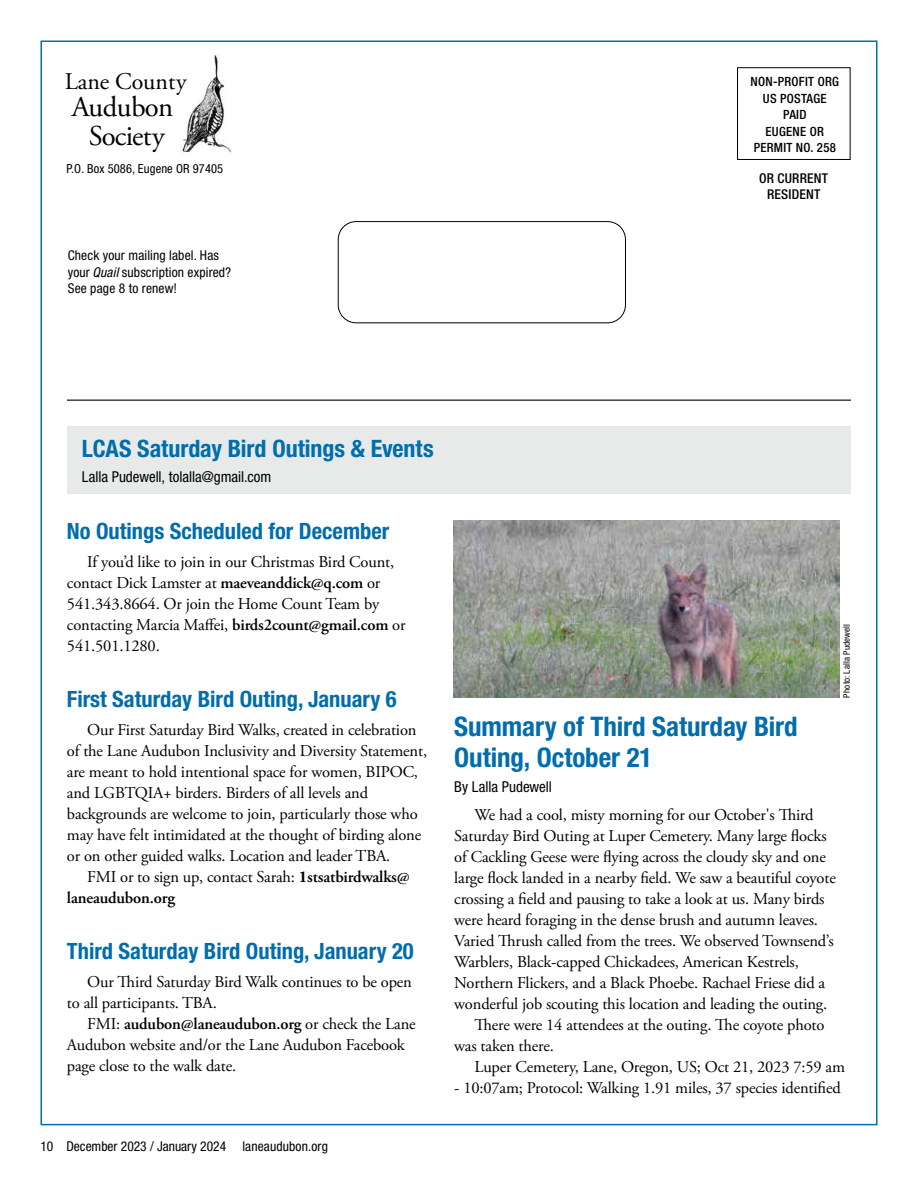
<style>
.page{position:relative;width:918px;height:1188px;background:#fff}
.page>*{position:absolute;margin:0;border:0;box-sizing:border-box;transform-origin:0 0}
.t1{font:28.65px/28.7px "Adobe Garamond Pro";letter-spacing:-.025em;color:#000;text-align:center}
.t2{font:700 condensed 27px/31.5px "Helvetica Neue LT Std";color:#006dad}
.t3{font:700 condensed 24px "Helvetica Neue LT Std";letter-spacing:-.005em;color:#006dad}
.t4{font:23.85px "Adobe Garamond Pro";color:#000}
.t5{font:700 condensed 22.5px "Helvetica Neue LT Std";color:#006dad}
.t6{font:16.5px/21px "Adobe Garamond Pro";letter-spacing:-.01em;color:#000}
.t7{font:600 16.5px/21px "Adobe Garamond Pro";letter-spacing:-.01em;color:#000}
.t8{font:condensed 15px "Helvetica Neue LT Std";color:#000}
.t9{font:condensed 13.5px/16.2px "Helvetica Neue LT Std";letter-spacing:.01em;color:#000}
.t10{font:500 condensed 13.5px/16.2px "Helvetica Neue LT Std";letter-spacing:.015em;color:#000;text-align:center}
.t11{font:500 condensed 12.75px/16.5px "Helvetica Neue LT Std";letter-spacing:.02em;color:#000;text-align:center}
.t12{font:condensed 12.45px "Helvetica Neue LT Std";letter-spacing:.01em;color:#000}
.t13{font:condensed 9px "Helvetica Neue LT Std";letter-spacing:.015em;color:#000}
.s1{font-style:italic}
.s2{font-weight:600}
.s3{font-weight:400}
.s4{font-weight:700}
</style>
<div class="page">
<div style="left:737px;top:67px;width:114px;height:93px;border:1px solid #000"></div>
<div style="left:68px;top:427px;width:783px;height:67px;background:#e8eaea"></div>
<hr style="left:67px;top:400px;width:784px;height:1px;background:#000">
<div style="left:338px;top:221px;width:288px;height:102px;border:1px solid #000;border-radius:18px"></div>
<img style="left:180px;top:55px;width:51px;height:100px">
<img style="left:454px;top:521px;width:385px;height:177px">
<h3 class="t4" style="left:65px;top:67px;width:124px">Lane County</h3>
<h1 class="t1" style="left:72px;top:94px;width:103px">Audubon<br>Society</h1>
<p class="t12" style="left:67px;top:161px;width:158px">P.O. Box 5086, Eugene OR 97405</p>
<p class="t9" style="left:68px;top:247px;width:165px">Check your mailing label. Has your <span class="s1">Quail</span> subscription expired?<br>See page 8 to renew!</p>
<p class="t11" style="left:751px;top:73px;width:90px">NON-PROFIT ORG<br>US POSTAGE<br>PAID<br>EUGENE OR<br>PERMIT NO. 258</p>
<p class="t10" style="left:759px;top:170px;width:70px">OR CURRENT<br>RESIDENT</p>
<h3 class="t3" style="left:82px;top:434px;width:353px">LCAS Saturday Bird Outings &amp; Events</h3>
<p class="t8" style="left:82px;top:468px;width:191px">Lalla Pudewell, tolalla@gmail.com</p>
<h3 class="t5" style="left:67px;top:517px;width:324px">No Outings Scheduled for December</h3>
<p class="t6" style="left:67px;top:551px;width:340px;text-indent:20px">If you’d like to join in our Christmas Bird Count, contact Dick Lamster at <span class="s2">maeveanddick@q.com</span> or 541.343.8664. Or join the Home Count Team by contacting Marcia Maffei, <span class="s2">birds2count@gmail.com</span> or 541.501.1280.</p>
<h3 class="t5" style="left:67px;top:685px;width:331px">First Saturday Bird Outing, January 6</h3>
<p class="t6" style="left:67px;top:719px;width:362px;text-indent:20px">Our First Saturday Bird Walks, created in celebration of the Lane Audubon Inclusivity and Diversity Statement, are meant to hold intentional space for women, BIPOC, and LGBTQIA+ birders. Birders of all levels and backgrounds are welcome to join, particularly those who may have felt intimidated at the thought of birding alone or on other guided walks. Location and leader TBA.</p>
<p class="t7" style="left:67px;top:866px;width:344px;text-indent:20px"><span class="s3">FMI or to sign up, contact Sarah:</span> <span class="s4">1</span>stsatbirdwalks@ laneaudubon.org</p>
<h3 class="t5" style="left:67px;top:938px;width:348px">Third Saturday Bird Outing, January 20</h3>
<p class="t6" style="left:67px;top:972px;width:346px;text-indent:20px">Our Third Saturday Bird Walk continues to be open to all participants. TBA.</p>
<p class="t6" style="left:67px;top:1014px;width:350px;text-indent:20px">FMI: <span class="s2">audubon@laneaudubon.org</span> or check the Lane<br>Audubon website and/or the Lane Audubon Facebook page close to the walk date.</p>
<p class="t9" style="left:40px;top:1138px;width:289px">10 December 2023 / January 2024 laneaudubon.org</p>
<p class="t13" style="left:842px;top:698px;width:75px;rotate:-90deg">Photo: Lalla Pudewell</p>
<h2 class="t2" style="left:454px;top:710px;width:345px">Summary of Third Saturday Bird<br>Outing, October 21</h2>
<p class="t8" style="left:454px;top:778px;width:99px">By Lalla Pudewell</p>
<p class="t6" style="left:475px;top:805px;width:341px">We had a cool, misty morning for our October's Third</p>
<p class="t6" style="left:454px;top:826px;width:374px">Saturday Bird Outing at Luper Cemetery. Many large flocks</p>
<p class="t6" style="left:454px;top:847px;width:373px">of Cackling Geese were flying across the cloudy sky and one</p>
<p class="t6" style="left:454px;top:868px;width:383px">large flock landed in a nearby field. We saw a beautiful coyote</p>
<p class="t6" style="left:454px;top:889px;width:372px">crossing a field and pausing to take a look at us. Many birds</p>
<p class="t6" style="left:454px;top:910px;width:365px">were heard foraging in the dense brush and autumn leaves.</p>
<p class="t6" style="left:454px;top:931px;width:381px">Varied Thrush called from the trees. We observed Townsend’s</p>
<p class="t6" style="left:454px;top:952px;width:346px">Warblers, Black-capped Chickadees, American Kestrels,</p>
<p class="t6" style="left:454px;top:973px;width:372px">Northern Flickers, and a Black Phoebe. Rachael Friese did a</p>
<p class="t6" style="left:454px;top:994px;width:375px">wonderful job scouting this location and leading the outing.</p>
<p class="t6" style="left:475px;top:1015px;width:351px">There were 14 attendees at the outing. The coyote photo</p>
<p class="t6" style="left:454px;top:1036px;width:101px">was taken there.</p>
<p class="t6" style="left:475px;top:1057px;width:372px">Luper Cemetery, Lane, Oregon, US; Oct 21, 2023 7:59 am</p>
<p class="t6" style="left:454px;top:1078px;width:388px">- 10:07am; Protocol: Walking 1.91 miles, 37 species identified</p>
</div>
